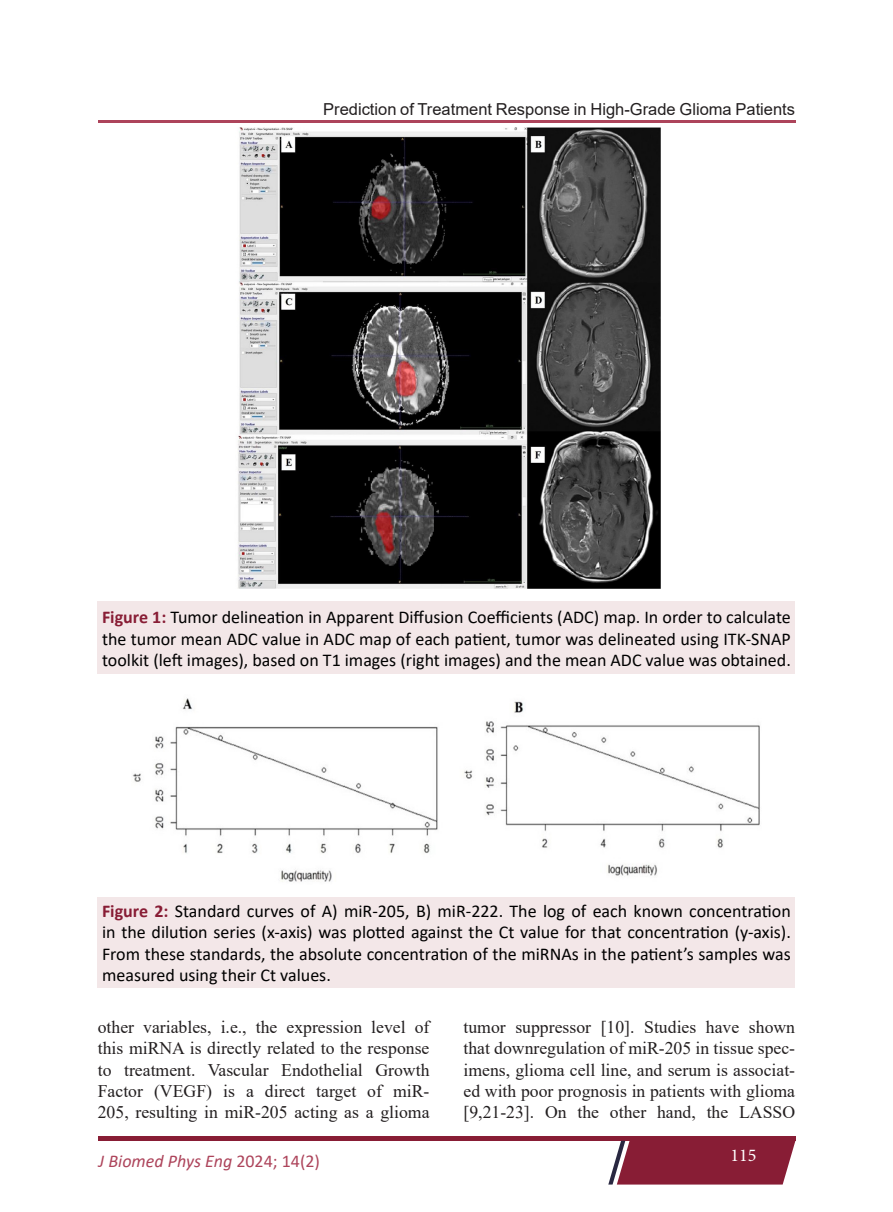
<style>
.page{position:relative;width:893px;height:1212px;background:#fff}
.page>*{position:absolute;margin:0;border:0;box-sizing:border-box;transform-origin:0 0}
.Figure{font:18px/21.6px "Calibri";color:#000;text-align:justify}
.t1{font:italic 18px "Calibri";color:#ad445b}
.t2{font:18px "Minion Pro";color:#fff}
.Body{font:17.7px/21.3px "Times New Roman";color:#231f20;text-align:justify}
.Running_Title{font:16.5px "Arial";color:#231f20}
.s1{font-weight:700;color:#881d35}
.s2{font-style:normal}
</style>
<div class="page">
<div style="left:98px;top:1136px;width:697px;height:5px;background:#881d35"></div>
<svg style="left:608px;top:1141px;width:187px;height:43px;background:#903147"></svg>
<hr style="left:98px;top:120px;width:698px;height:2px;background:#ad445b">
<div style="left:98px;top:602px;width:697px;height:72px;background:#f3e7e8"></div>
<div style="left:98px;top:897px;width:697px;height:91px;background:#f3e7e8"></div>
<img style="left:237px;top:128px;width:423px;height:461px">
<img style="left:132px;top:698px;width:628px;height:184px">
<p class="Running_Title" style="left:323px;top:98px;width:473px">Prediction of Treatment Response in High-Grade Glioma Patients</p>
<p class="Figure" style="left:102px;top:606px;width:690px"><span class="s1">Figure 1:</span> Tumor delineation in Apparent Diffusion Coefficients (ADC) map. In order to calculate the tumor mean ADC value in ADC map of each patient, tumor was delineated using ITK-SNAP toolkit (left images), based on T1 images (right images) and the mean ADC value was obtained.</p>
<p class="Figure" style="left:102px;top:899px;width:690px"><span class="s1">Figure 2:</span> Standard curves of A) miR-205, B) miR-222. The log of each known concentration in the dilution series (x-axis) was plotted against the Ct value for that concentration (y-axis).<br>From these standards, the absolute concentration of the miRNAs in the patient’s samples was measured using their Ct values.</p>
<p class="Body" style="left:98px;top:1016px;width:333px">other variables, i.e., the expression level of this miRNA is directly related to the response to treatment. Vascular Endothelial Growth Factor (VEGF) is a direct target of miR-205, resulting in miR-205 acting as a glioma</p>
<p class="Body" style="left:463px;top:1016px;width:333px">tumor suppressor [10]. Studies have shown that downregulation of miR-205 in tissue spec&shy;imens, glioma cell line, and serum is associat&shy;ed with poor prognosis in patients with glioma [9,21-23]. On the other hand, the LASSO</p>
<p class="t2" style="left:730px;top:1143px;width:27px">115</p>
<p class="t1" style="left:99px;top:1148px;width:223px">J Biomed Phys Eng <span class="s2">2024; 14(2)</span></p>
</div>
